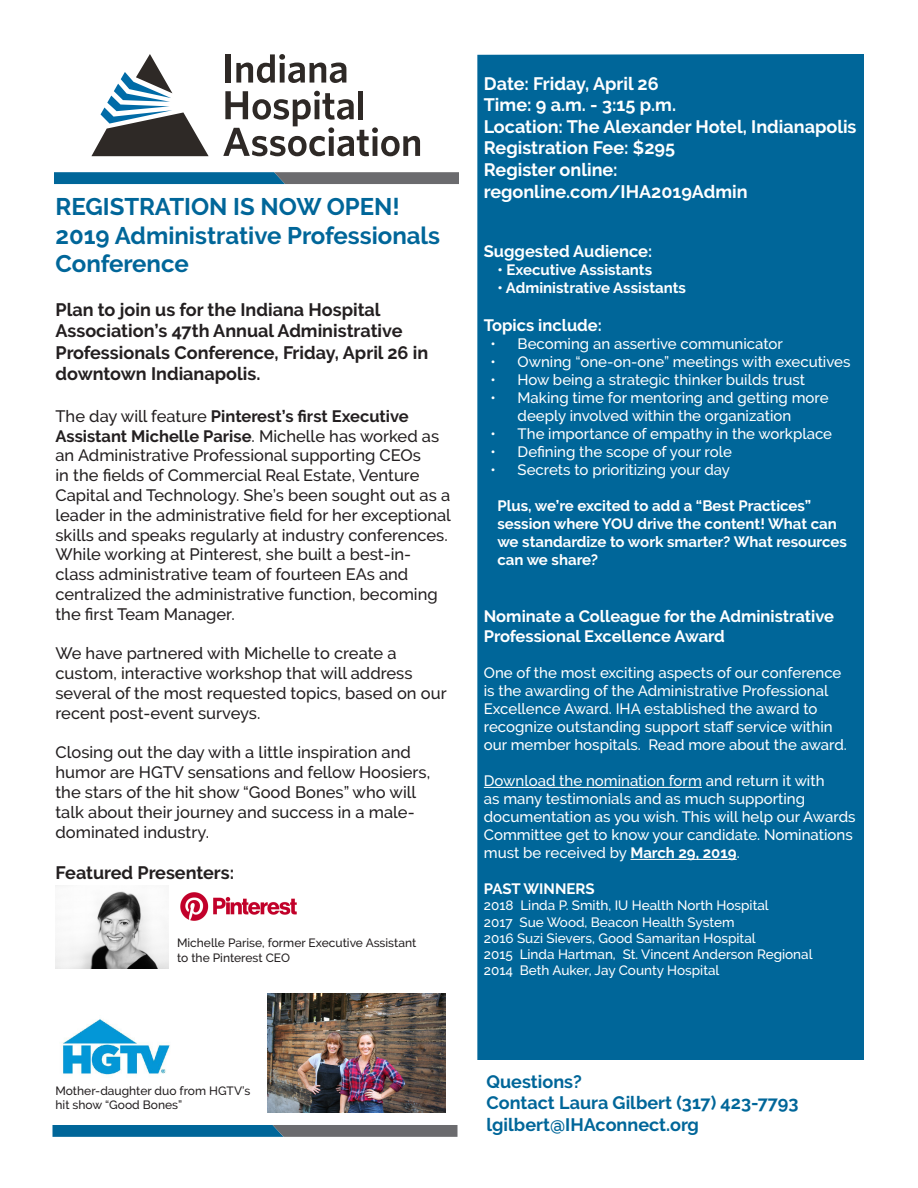
<style>
.page{position:relative;width:918px;height:1188px;background:#fff}
.page>*{position:absolute;margin:0;border:0;box-sizing:border-box;transform-origin:0 0}
.t1{font:700 24px/28.8px "Raleway";color:#069}
.t2{font:700 18px/21.6px "Raleway";color:#231f20}
.t3{font:700 18px "Raleway";color:#fff}
.t4{font:700 18px/21.6px "Raleway";color:#069}
.t5{font:500 16.5px/19.8px "Raleway";color:#231f20}
.t6{font:700 16.5px/19.8px "Raleway";color:#fff}
.t7{font:500 15px/18px "Raleway";color:#fff}
.t8{font:700 15px/18px "Raleway";color:#fff}
.t9{font:500 13.5px "Raleway";color:#fff}
.t10{font:500 12px/14.4px "Raleway";color:#231f20}
.s1{font-weight:700}
</style>
<div class="page">
<svg style="left:91px;top:54px;width:118px;height:102px"></svg>
<div style="left:226px;top:55px;width:5px;height:28px;background:#2e2926"></div>
<svg style="left:236px;top:54px;width:110px;height:29px"></svg>
<svg style="left:223px;top:91px;width:197px;height:65px"></svg>
<svg style="left:54px;top:172px;width:405px;height:12px;background:#326a87"></svg>
<div style="left:477px;top:54px;width:387px;height:1006px;background:#069"></div>
<hr style="left:484px;top:787px;width:218px;height:1px;background:#fff">
<hr style="left:630px;top:859px;width:107px;height:1px;background:#fff">
<svg style="left:52px;top:1125px;width:406px;height:12px;background:#326a87"></svg>
<img style="left:56px;top:891px;width:112px;height:78px">
<img style="left:180px;top:892px;width:117px;height:29px">
<img style="left:267px;top:994px;width:178px;height:118px">
<img style="left:61px;top:1019px;width:109px;height:56px">
<p class="t1" style="left:56px;top:192px;width:346px">REGISTRATION IS NOW OPEN!</p>
<p class="t1" style="left:56px;top:221px;width:386px">2019 Administrative Professionals<br>Conference</p>
<p class="t2" style="left:56px;top:299px;width:374px">Plan to join us for the Indiana Hospital Association’s 47th Annual Administrative Professionals Conference, Friday, April 26 in downtown Indianapolis.</p>
<p class="t5" style="left:56px;top:406px;width:397px">The day will feature <span class="s1">Pinterest’s first Executive Assistant Michelle Parise</span>. Michelle has worked as an Administrative Professional supporting CEOs<br>in the fields of Commercial Real Estate, Venture Capital and Technology. She’s been sought out as a leader in the administrative field for her exceptional skills and speaks regularly at industry conferences.<br>While working at Pinterest, she built a best-in&shy;class administrative team of fourteen EAs and centralized the administrative function, becoming the first Team Manager.</p>
<p class="t5" style="left:56px;top:644px;width:393px">We have partnered with Michelle to create a custom, interactive workshop that will address several of the most requested topics, based on our recent post-event surveys.</p>
<p class="t5" style="left:56px;top:743px;width:376px">Closing out the day with a little inspiration and humor are HGTV sensations and fellow Hoosiers, the stars of the hit show “Good Bones” who will talk about their journey and success in a male&shy;dominated industry.</p>
<p class="t2" style="left:56px;top:862px;width:180px">Featured Presenters:</p>
<p class="t10" style="left:177px;top:936px;width:241px">Michelle Parise, former Executive Assistant to the Pinterest CEO</p>
<p class="t3" style="left:484px;top:73px;width:176px">Date: Friday, April 26</p>
<p class="t3" style="left:484px;top:95px;width:194px">Time: 9 a.m. - 3:15 p.m.</p>
<p class="t3" style="left:484px;top:116px;width:374px">Location: The Alexander Hotel, Indianapolis</p>
<p class="t3" style="left:484px;top:138px;width:193px">Registration Fee: $295</p>
<p class="t3" style="left:484px;top:159px;width:135px">Register online:</p>
<p class="t3" style="left:484px;top:181px;width:265px">regonline.com/IHA2019Admin</p>
<p class="t6" style="left:484px;top:241px;width:170px">Suggested Audience:</p>
<p class="t8" style="left:497px;top:261px;width:156px">• Executive Assistants</p>
<p class="t8" style="left:497px;top:279px;width:190px">• Administrative Assistants</p>
<p class="t6" style="left:484px;top:315px;width:119px">Topics include:</p>
<p class="t7" style="left:491px;top:335px;width:294px">• Becoming an assertive communicator</p>
<p class="t7" style="left:491px;top:353px;width:361px">• Owning “one-on-one” meetings with executives</p>
<p class="t7" style="left:491px;top:371px;width:316px">• How being a strategic thinker builds trust</p>
<p class="t7" style="left:518px;top:389px;width:313px;text-indent:-27px">• Making time for mentoring and getting more deeply involved within the organization</p>
<p class="t7" style="left:491px;top:425px;width:343px">• The importance of empathy in the workplace</p>
<p class="t7" style="left:491px;top:443px;width:243px">• Defining the scope of your role</p>
<p class="t7" style="left:491px;top:461px;width:241px">• Secrets to prioritizing your day</p>
<p class="t8" style="left:497px;top:497px;width:351px">Plus, we’re excited to add a “Best Practices” session where YOU drive the content! What can we standardize to work smarter? What resources can we share?</p>
<p class="t6" style="left:484px;top:607px;width:352px">Nominate a Colleague for the Administrative<br>Professional Excellence Award</p>
<p class="t7" style="left:484px;top:664px;width:365px">One of the most exciting aspects of our conference is the awarding of the Administrative Professional Excellence Award. IHA established the award to recognize outstanding support staff service within our member hospitals. Read more about the award.</p>
<p class="t7" style="left:484px;top:772px;width:373px">Download the nomination form and return it with<br>as many testimonials and as much supporting documentation as you wish. This will help our Awards Committee get to know your candidate. Nominations must be received by <span class="s1">March 29, 2019</span>.</p>
<p class="t8" style="left:484px;top:880px;width:112px">PAST WINNERS</p>
<p class="t9" style="left:484px;top:898px;width:286px">2018 Linda P. Smith, IU Health North Hospital</p>
<p class="t9" style="left:484px;top:914px;width:252px">2017 Sue Wood, Beacon Health System</p>
<p class="t9" style="left:484px;top:930px;width:273px">2016 Suzi Sievers, Good Samaritan Hospital</p>
<p class="t9" style="left:484px;top:947px;width:330px">2015 Linda Hartman, St. Vincent Anderson Regional</p>
<p class="t9" style="left:484px;top:963px;width:237px">2014 Beth Auker, Jay County Hospital</p>
<p class="t10" style="left:56px;top:1084px;width:196px">Mother-daughter duo from HGTV’s</p>
<p class="t10" style="left:56px;top:1098px;width:128px">hit show “Good Bones”</p>
<p class="t4" style="left:487px;top:1071px;width:97px">Questions?</p>
<p class="t4" style="left:487px;top:1092px;width:313px">Contact Laura Gilbert (317) 423-7793 lgilbert@IHAconnect.org</p>
</div>
